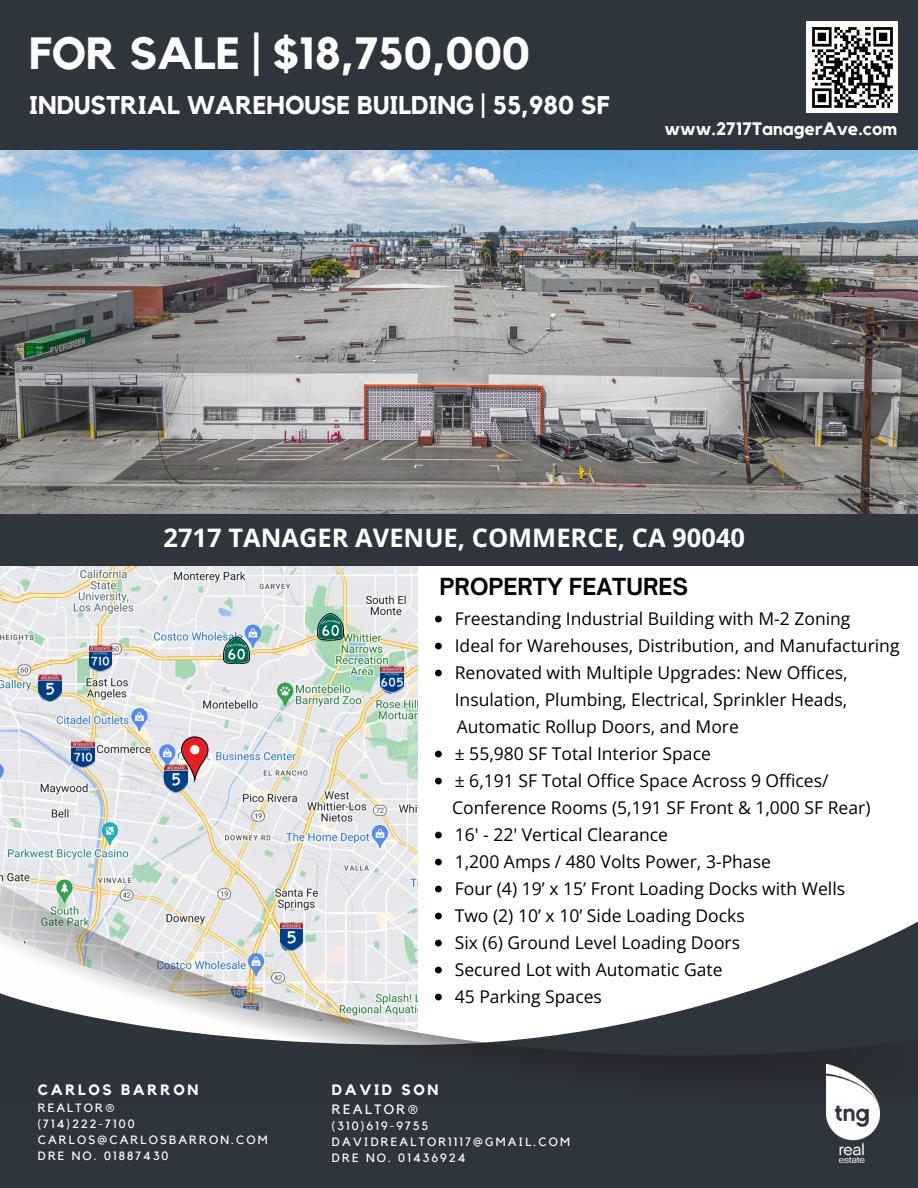
<style>
.page{position:relative;width:918px;height:1188px;background:#fff}
.page>*{position:absolute;margin:0;border:0;box-sizing:border-box;transform-origin:0 0}
.t1{font:700 45px "Kollektif";color:#fff}
.t2{font:700 25.5px "Kollektif";color:#fff}
.t3{font:700 25.5px "Open Sans";color:#fff}
.t4{font:700 22.5px "Open Sauce One";color:#000}
.t5{font:700 18px "Kollektif";color:#fff}
.t6{font:17.55px/27px "Open Sans";color:#000}
.t7{font:700 15px "Kollektif";letter-spacing:.175em;color:#fff}
.t8{font:13.5px "Kollektif";letter-spacing:.175em;color:#fff}
.t9{font:12px "Kollektif";letter-spacing:.175em;color:#fff}
</style>
<div class="page">
<img style="left:0;top:149px;width:918px;height:365px">
<div style="left:0;top:0;width:918px;height:149px;background:#2e353d"></div>
<div style="left:0;top:1037px;width:918px;height:151px;background:#2e353d"></div>
<img style="left:0;top:565px;width:418px;height:316px">
<img style="left:165px;top:765px;width:23px;height:27px">
<img style="left:72px;top:740px;width:22px;height:28px">
<img style="left:89px;top:645px;width:23px;height:27px">
<img style="left:39px;top:674px;width:23px;height:27px">
<img style="left:380px;top:665px;width:23px;height:28px">
<svg style="left:224px;top:637px;width:25px;height:27px"></svg>
<svg style="left:318px;top:613px;width:26px;height:27px"></svg>
<svg style="left:0;top:881px;width:918px;height:241px"></svg>
<img style="left:826px;top:1064px;width:53px;height:98px">
<div style="left:0;top:558px;width:918px;height:7px;background:#2e353d"></div>
<div style="left:807px;top:22px;width:91px;height:91px;background:#fff"></div>
<svg style="left:812px;top:27px;width:81px;height:81px"></svg>
<svg style="left:181px;top:736px;width:55px;height:46px"></svg>
<svg style="left:435px;top:616px;width:7px;height:6px"></svg>
<svg style="left:435px;top:643px;width:7px;height:6px"></svg>
<svg style="left:435px;top:670px;width:7px;height:6px"></svg>
<svg style="left:435px;top:751px;width:7px;height:6px"></svg>
<svg style="left:435px;top:778px;width:7px;height:6px"></svg>
<svg style="left:435px;top:832px;width:7px;height:6px"></svg>
<svg style="left:435px;top:859px;width:7px;height:6px"></svg>
<svg style="left:435px;top:886px;width:7px;height:6px"></svg>
<svg style="left:435px;top:913px;width:7px;height:6px"></svg>
<svg style="left:435px;top:940px;width:7px;height:6px"></svg>
<svg style="left:435px;top:967px;width:7px;height:6px"></svg>
<svg style="left:435px;top:994px;width:7px;height:6px"></svg>
<div style="left:0;top:514px;width:918px;height:48px;background:#2e353d"></div>
<p class="t1" style="left:29px;top:33px;width:502px">FOR SALE | $18,750,000</p>
<p class="t2" style="left:29px;top:93px;width:582px">INDUSTRIAL WAREHOUSE BUILDING | 55,980 SF</p>
<p class="t5" style="left:665px;top:120px;width:234px">www.2717TanagerAve.com</p>
<p class="t3" style="left:163px;top:519px;width:583px">2717 TANAGER AVENUE, COMMERCE, CA 90040</p>
<p class="t4" style="left:440px;top:573px;width:250px">PROPERTY FEATURES</p>
<p class="t7" style="left:38px;top:1083px;width:162px">CARLOS BARRON</p>
<p class="t9" style="left:38px;top:1102px;width:79px">REALTOR®</p>
<p class="t9" style="left:38px;top:1118px;width:98px">(714)222-7100</p>
<p class="t9" style="left:38px;top:1134px;width:231px">CARLOS@CARLOSBARRON.COM</p>
<p class="t9" style="left:38px;top:1150px;width:132px">DRE NO. 01887430</p>
<p class="t6" style="left:455px;top:604px;width:397px">Freestanding Industrial Building with M-2 Zoning</p>
<p class="t6" style="left:455px;top:631px;width:446px">Ideal for Warehouses, Distribution, and Manufacturing</p>
<h5 class="t6" style="left:455px;top:658px;width:395px">Renovated with Multiple Upgrades: New Offices,<br>Insulation, Plumbing, Electrical, Sprinkler Heads,</h5>
<p class="t6" style="left:457px;top:712px;width:284px">Automatic Rollup Doors, and More</p>
<p class="t6" style="left:455px;top:739px;width:258px">± 55,980 SF Total Interior Space</p>
<p class="t6" style="left:455px;top:766px;width:375px">± 6,191 SF Total Office Space Across 9 Offices/</p>
<p class="t6" style="left:452px;top:793px;width:420px">Conference Rooms (5,191 SF Front &amp; 1,000 SF Rear)</p>
<p class="t6" style="left:455px;top:820px;width:215px">16' - 22' Vertical Clearance</p>
<p class="t6" style="left:455px;top:847px;width:318px">1,200 Amps / 480 Volts Power, 3-Phase</p>
<p class="t6" style="left:455px;top:874px;width:392px">Four (4) 19’ x 15’ Front Loading Docks with Wells</p>
<p class="t6" style="left:455px;top:901px;width:292px">Two (2) 10’ x 10’ Side Loading Docks</p>
<p class="t6" style="left:455px;top:928px;width:287px">Six (6) Ground Level Loading Doors</p>
<p class="t6" style="left:455px;top:955px;width:269px">Secured Lot with Automatic Gate</p>
<p class="t6" style="left:455px;top:982px;width:149px">45 Parking Spaces</p>
<h3 class="t7" style="left:332px;top:1083px;width:108px">DAVID SON</h3>
<p class="t8" style="left:332px;top:1103px;width:88px">REALTOR®</p>
<p class="t9" style="left:332px;top:1120px;width:98px">(310)619-9755</p>
<p class="t9" style="left:332px;top:1136px;width:240px">DAVIDREALTOR1117@GMAIL.COM</p>
<h5 class="t9" style="left:332px;top:1152px;width:135px">DRE NO. 01436924</h5>
</div>
